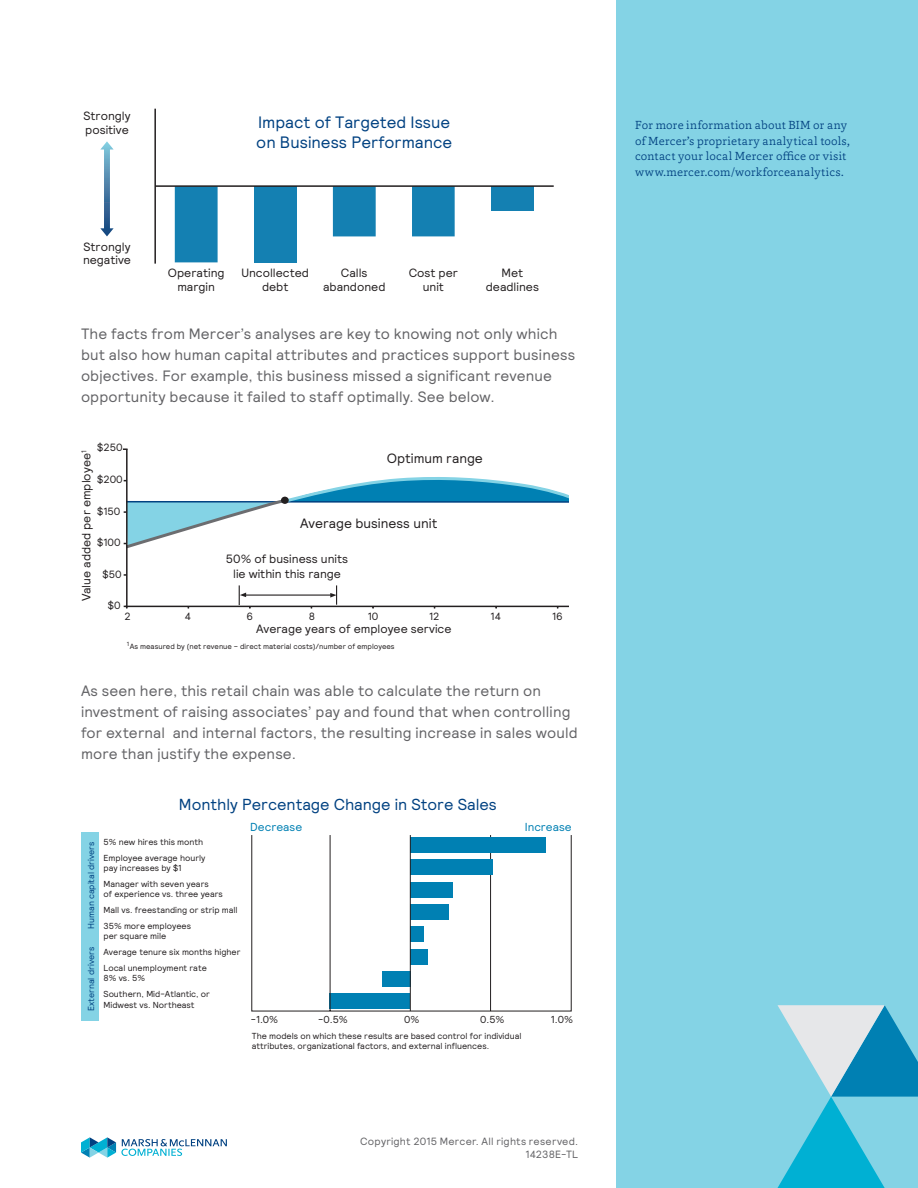
<style>
.page{position:relative;width:918px;height:1188px;background:#fff}
.page>*{position:absolute;margin:0;border:0;box-sizing:border-box;transform-origin:0 0}
.t1{font:16.5px/19.8px "Relative";color:#014181}
.t2{font:15.9px "Relative";color:#014181}
.t3{font:15px/21px "Relative";letter-spacing:.01em;color:#636366}
.t4{font:13.5px "Relative";color:#231f20}
.t5{font:12px/13.5px "Relative";color:#231f20;text-align:center}
.t6{font:300 12px/15.8px "Capita";letter-spacing:.015em;color:#014181}
.t7{font:11.55px "Relative";color:#0080b3}
.t8{font:10.5px/12.6px "Relative";letter-spacing:.02em;color:#636366;text-align:right}
.t9{font:10.5px "Relative";color:#231f20}
.t10{font:10.2px "Relative";color:#231f20}
.t11{font:8.7px/15.9px "Relative";color:#231f20}
.t12{font:8.7px "Relative";color:#014181}
.t13{font:7.5px "Relative";color:#231f20}
</style>
<div class="page">
<div style="left:617px;top:0;width:301px;height:1188px;background:#84d3e5"></div>
<svg style="left:778px;top:1005px;width:140px;height:183px"></svg>
<div style="left:175px;top:186px;width:43px;height:76px;background:#1480b2"></div>
<div style="left:254px;top:186px;width:43px;height:77px;background:#1480b2"></div>
<div style="left:333px;top:186px;width:43px;height:50px;background:#1480b2"></div>
<div style="left:412px;top:186px;width:43px;height:50px;background:#1480b2"></div>
<div style="left:491px;top:186px;width:43px;height:25px;background:#1480b2"></div>
<hr style="left:154px;top:109px;width:2px;height:154px;background:#231f20">
<hr style="left:156px;top:185px;width:397px;height:2px;background:#231f20">
<svg style="left:100px;top:141px;width:14px;height:95px"></svg>
<hr style="left:126px;top:606px;width:442px;height:1px;background:#231f20">
<hr style="left:245px;top:595px;width:87px;height:1px;background:#231f20">
<svg style="left:239px;top:585px;width:12px;height:23px"></svg>
<svg style="left:330px;top:585px;width:7px;height:20px"></svg>
<svg style="left:123px;top:477px;width:445px;height:71px"></svg>
<div style="left:281px;top:497px;width:8px;height:7px;background:#231f20;border-radius:50%"></div>
<hr style="left:126px;top:449px;width:2px;height:157px;background:#231f20">
<div style="left:82px;top:833px;width:17px;height:188px;background:#84d3e5"></div>
<svg style="left:251px;top:835px;width:321px;height:177px"></svg>
<div style="left:410px;top:860px;width:83px;height:15px;background:#0080b3"></div>
<div style="left:410px;top:837px;width:136px;height:16px;background:#0080b3"></div>
<hr style="left:410px;top:835px;width:1px;height:176px;background:#231f20">
<svg style="left:81px;top:1137px;width:146px;height:21px"></svg>
<p class="t5" style="left:83px;top:109px;width:49px;text-align:left">Strongly positive</p>
<p class="t5" style="left:83px;top:240px;width:49px;text-align:left">Strongly negative</p>
<p class="t1" style="left:256px;top:112px;width:197px">Impact of Targeted Issue on Business Performance</p>
<p class="t5" style="left:168px;top:266px;width:58px">Operating margin</p>
<p class="t5" style="left:241px;top:266px;width:69px">Uncollected debt</p>
<p class="t5" style="left:323px;top:266px;width:64px">Calls abandoned</p>
<p class="t5" style="left:409px;top:266px;width:51px">Cost per unit</p>
<p class="t5" style="left:486px;top:266px;width:55px">Met deadlines</p>
<p class="t3" style="left:81px;top:323px;width:496px">The facts from Mercer’s analyses are key to knowing not only which but also how human capital attributes and practices support business objectives. For example, this business missed a significant revenue opportunity because it failed to staff optimally. See below.</p>
<p class="t9" style="left:97px;top:441px;width:27px">$250</p>
<p class="t9" style="left:97px;top:473px;width:27px">$200</p>
<p class="t9" style="left:97px;top:504px;width:25px">$150</p>
<p class="t9" style="left:97px;top:536px;width:25px">$100</p>
<p class="t9" style="left:103px;top:567px;width:21px">$50</p>
<p class="t9" style="left:108px;top:599px;width:14px">$0</p>
<p class="t5" style="left:79px;top:601px;width:152px;rotate:-90deg">Value added per employee<sup>1</sup></p>
<p class="t4" style="left:387px;top:450px;width:98px">Optimum range</p>
<p class="t4" style="left:300px;top:515px;width:139px">Average business unit</p>
<p class="t5" style="left:226px;top:552px;width:124px;line-height:14.4px">50% of business units lie within this range</p>
<p class="t9" style="left:125px;top:610px;width:8px">2</p>
<p class="t9" style="left:185px;top:610px;width:8px">4</p>
<p class="t9" style="left:247px;top:610px;width:8px">6</p>
<p class="t9" style="left:309px;top:610px;width:8px">8</p>
<p class="t9" style="left:368px;top:610px;width:12px">10</p>
<p class="t9" style="left:429px;top:610px;width:12px">12</p>
<p class="t9" style="left:491px;top:610px;width:12px">14</p>
<p class="t9" style="left:552px;top:610px;width:12px">16</p>
<p class="t5" style="left:256px;top:622px;width:197px">Average years of employee service</p>
<p class="t13" style="left:127px;top:642px;width:269px"><sup>1</sup>As measured by (net revenue – direct material costs)/number of employees</p>
<p class="t3" style="left:81px;top:680px;width:498px">As seen here, this retail chain was able to calculate the return on investment of raising associates’ pay and found that when controlling for external and internal factors, the resulting increase in sales would more than justify the expense.</p>
<p class="t2" style="left:179px;top:795px;width:319px">Monthly Percentage Change in Store Sales</p>
<p class="t11" style="left:104px;top:834px;width:103px">5% new hires this month<br>Employee average hourly</p>
<p class="t11" style="left:104px;top:860px;width:107px">pay increases by $1<br>Manager with seven years</p>
<p class="t11" style="left:104px;top:886px;width:136px">of experience vs. three years<br>Mall vs. freestanding or strip mall<br>35% more employees</p>
<p class="t11" style="left:104px;top:928px;width:139px">per square mile<br>Average tenure six months higher<br>Local unemployment rate</p>
<p class="t11" style="left:104px;top:970px;width:108px">8% vs. 5%<br>Southern, Mid-Atlantic, or</p>
<p class="t11" style="left:104px;top:996px;width:93px">Midwest vs. Northeast</p>
<p class="t12" style="left:85px;top:929px;width:89px;rotate:-90deg">Human capital drivers</p>
<p class="t12" style="left:85px;top:1011px;width:66px;rotate:-90deg">External drivers</p>
<p class="t7" style="left:250px;top:820px;width:53px">Decrease</p>
<p class="t7" style="left:525px;top:820px;width:48px">Increase</p>
<p class="t10" style="left:251px;top:1013px;width:29px">-1.0%</p>
<p class="t10" style="left:318px;top:1013px;width:31px">-0.5%</p>
<p class="t10" style="left:404px;top:1013px;width:17px">0%</p>
<p class="t10" style="left:480px;top:1013px;width:26px">0.5%</p>
<p class="t10" style="left:551px;top:1013px;width:24px">1.0%</p>
<p class="t11" style="left:252px;top:1030px;width:271px;line-height:10.5px">The models on which these results are based control for individual attributes, organizational factors, and external influences.</p>
<p class="t8" style="left:360px;top:1135px;width:219px">Copyright 2015 Mercer. All rights reserved.<br>14238E-TL</p>
<p class="t6" style="left:635px;top:117px;width:216px">For more information about BIM or any of Mercer’s proprietary analytical tools, contact your local Mercer office or visit www.mercer.com/workforceanalytics.</p>
</div>
